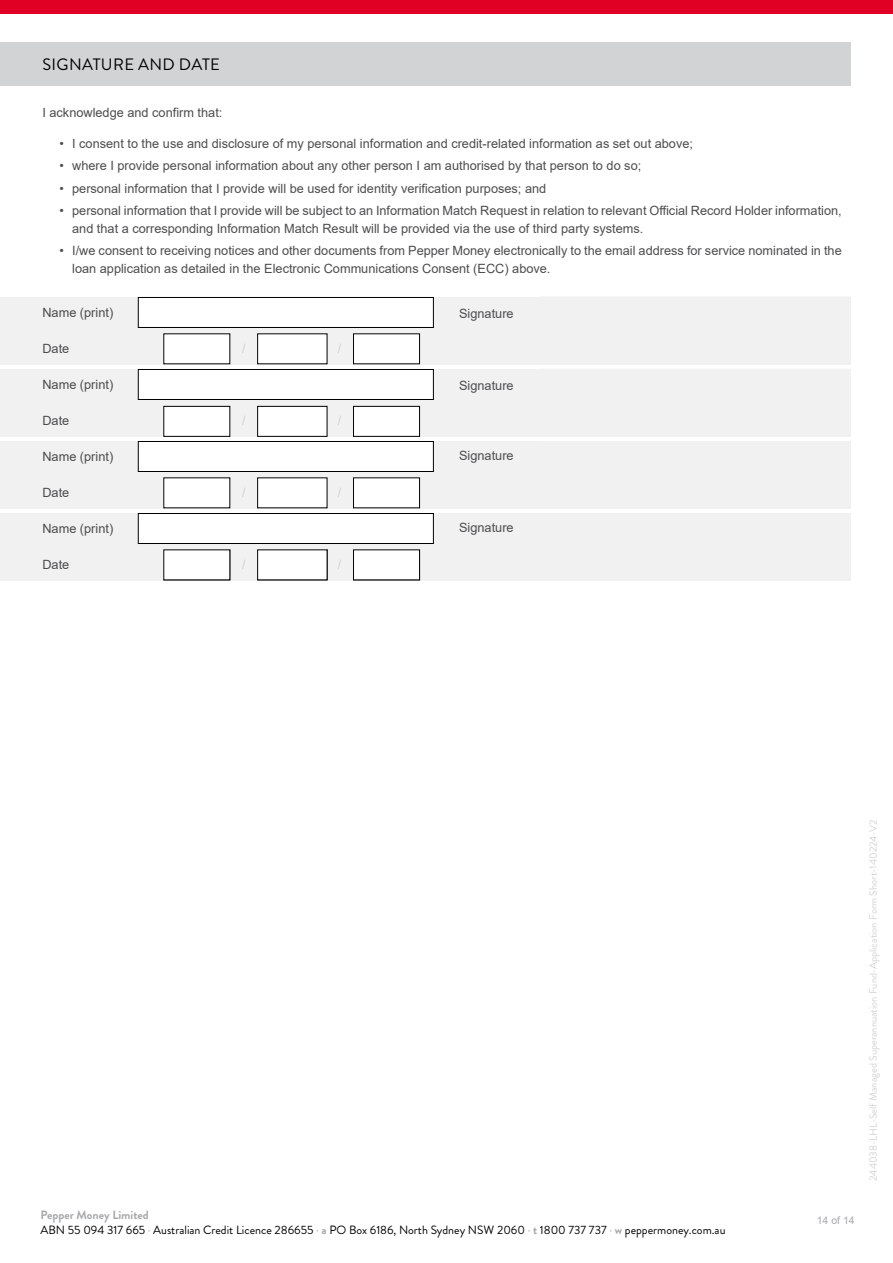
<style>
.page{position:relative;width:893px;height:1263px;background:#fff}
.page>*{position:absolute;margin:0;border:0;box-sizing:border-box;transform-origin:0 0}
.t1{font:16.5px "Brandon Grotesque";letter-spacing:.02em;color:#000101}
.t2{font:12.75px/18px "Arial";color:#4d4d4f}
.t3{font:12.75px "Arial";color:#cfd0d2}
.t4{font:12px/15px "Brandon Grotesque";color:#000101}
.t5{font:10.5px "Brandon Grotesque";color:#d1d3d4}
.t6{font:10.5px "Arial";color:#a7a9ac}
.s1{font-weight:700;color:#a7a9ac}
.s2{color:#a7a9ac}
</style>
<div class="page">
<div style="left:0;top:0;width:893px;height:14px;background:#df0024"></div>
<div style="left:0;top:43px;width:850px;height:43px;background:#d1d3d4"></div>
<div style="left:0;top:297px;width:850px;height:67px;background:#f1f1f2"></div>
<div style="left:0;top:369px;width:850px;height:67px;background:#f1f1f2"></div>
<div style="left:0;top:441px;width:850px;height:67px;background:#f1f1f2"></div>
<div style="left:0;top:513px;width:850px;height:67px;background:#f1f1f2"></div>
<div style="left:138px;top:297px;width:295px;height:30px;background:#fff"></div>
<div style="left:138px;top:297px;width:296px;height:31px;border:1px solid #000"></div>
<div style="left:164px;top:334px;width:66px;height:30px;background:#fff"></div>
<div style="left:258px;top:334px;width:69px;height:30px;background:#fff"></div>
<div style="left:353px;top:334px;width:67px;height:30px;background:#fff"></div>
<div style="left:353px;top:333px;width:67px;height:31px;border:1px solid #000"></div>
<div style="left:138px;top:369px;width:295px;height:30px;background:#fff"></div>
<div style="left:138px;top:369px;width:296px;height:31px;border:1px solid #000"></div>
<div style="left:164px;top:406px;width:66px;height:30px;background:#fff"></div>
<div style="left:163px;top:406px;width:67px;height:31px;border:1px solid #000"></div>
<div style="left:258px;top:406px;width:69px;height:30px;background:#fff"></div>
<div style="left:257px;top:406px;width:70px;height:31px;border:1px solid #000"></div>
<div style="left:353px;top:406px;width:67px;height:30px;background:#fff"></div>
<div style="left:353px;top:406px;width:67px;height:31px;border:1px solid #000"></div>
<div style="left:138px;top:441px;width:295px;height:30px;background:#fff"></div>
<div style="left:138px;top:441px;width:296px;height:31px;border:1px solid #000"></div>
<div style="left:164px;top:478px;width:66px;height:30px;background:#fff"></div>
<div style="left:258px;top:478px;width:69px;height:30px;background:#fff"></div>
<div style="left:353px;top:478px;width:67px;height:30px;background:#fff"></div>
<div style="left:353px;top:477px;width:67px;height:31px;border:1px solid #000"></div>
<div style="left:138px;top:513px;width:295px;height:30px;background:#fff"></div>
<div style="left:138px;top:513px;width:296px;height:31px;border:1px solid #000"></div>
<div style="left:164px;top:550px;width:66px;height:30px;background:#fff"></div>
<div style="left:258px;top:550px;width:69px;height:30px;background:#fff"></div>
<div style="left:353px;top:550px;width:67px;height:30px;background:#fff"></div>
<div style="left:353px;top:549px;width:67px;height:31px;border:1px solid #000"></div>
<p class="t1" style="left:43px;top:53px;width:179px">SIGNATURE AND DATE</p>
<p class="t2" style="left:42px;top:104px;width:182px">I acknowledge and confirm that:</p>
<p class="t2" style="left:59px;top:135px;width:635px">• I consent to the use and disclosure of my personal information and credit-related information as set out above;</p>
<p class="t2" style="left:59px;top:157px;width:583px">• where I provide personal information about any other person I am authorised by that person to do so;</p>
<p class="t2" style="left:59px;top:179px;width:488px">• personal information that I provide will be used for identity verification purposes; and</p>
<p class="t2" style="left:72px;top:201px;width:771px;text-indent:-13px">• personal information that I provide will be subject to an Information Match Request in relation to relevant Official Record Holder information, and that a corresponding Information Match Result will be provided via the use of third party systems.</p>
<p class="t2" style="left:72px;top:242px;width:771px;text-indent:-13px">• I/we consent to receiving notices and other documents from Pepper Money electronically to the email address for service nominated in the loan application as detailed in the Electronic Communications Consent (ECC) above.</p>
<p class="t2" style="left:459px;top:304px;width:56px">Signature</p>
<p class="t2" style="left:42px;top:303px;width:72px">Name (print)</p>
<p class="t2" style="left:42px;top:339px;width:28px">Date</p>
<p class="t3" style="left:242px;top:339px;width:5px">/</p>
<p class="t3" style="left:338px;top:339px;width:5px">/</p>
<p class="t2" style="left:42px;top:375px;width:72px">Name (print)</p>
<p class="t2" style="left:42px;top:411px;width:28px">Date</p>
<p class="t3" style="left:242px;top:411px;width:5px">/</p>
<p class="t3" style="left:338px;top:411px;width:5px">/</p>
<p class="t2" style="left:42px;top:447px;width:72px">Name (print)</p>
<p class="t2" style="left:42px;top:483px;width:28px">Date</p>
<p class="t3" style="left:242px;top:483px;width:5px">/</p>
<p class="t3" style="left:338px;top:483px;width:5px">/</p>
<p class="t2" style="left:42px;top:519px;width:72px">Name (print)</p>
<p class="t2" style="left:42px;top:555px;width:28px">Date</p>
<p class="t3" style="left:242px;top:555px;width:5px">/</p>
<p class="t3" style="left:338px;top:555px;width:5px">/</p>
<p class="t2" style="left:459px;top:376px;width:56px">Signature</p>
<p class="t2" style="left:459px;top:446px;width:56px">Signature</p>
<p class="t2" style="left:459px;top:518px;width:56px">Signature</p>
<p class="t4" style="left:40px;top:1207px;width:686px"><span class="s1">Pepper Money Limited<br></span>ABN 55 094 317 665 <span class="s2">·</span> Australian Credit Licence 286655 <span class="s2">·</span> <span class="s1">a</span> PO Box 6186, North Sydney NSW 2060 <span class="s2">·</span> <span class="s1">t</span> 1800 737 737 <span class="s2">·</span> <span class="s1">w</span> peppermoney.com.au</p>
<p class="t6" style="left:817px;top:1213px;width:39px">14 of 14</p>
<p class="t5" style="left:866px;top:1181px;width:363px;rotate:-90deg">244038-LHL-Self Managed Superannuation Fund-Application Form Short-140224-V2</p>
</div>
